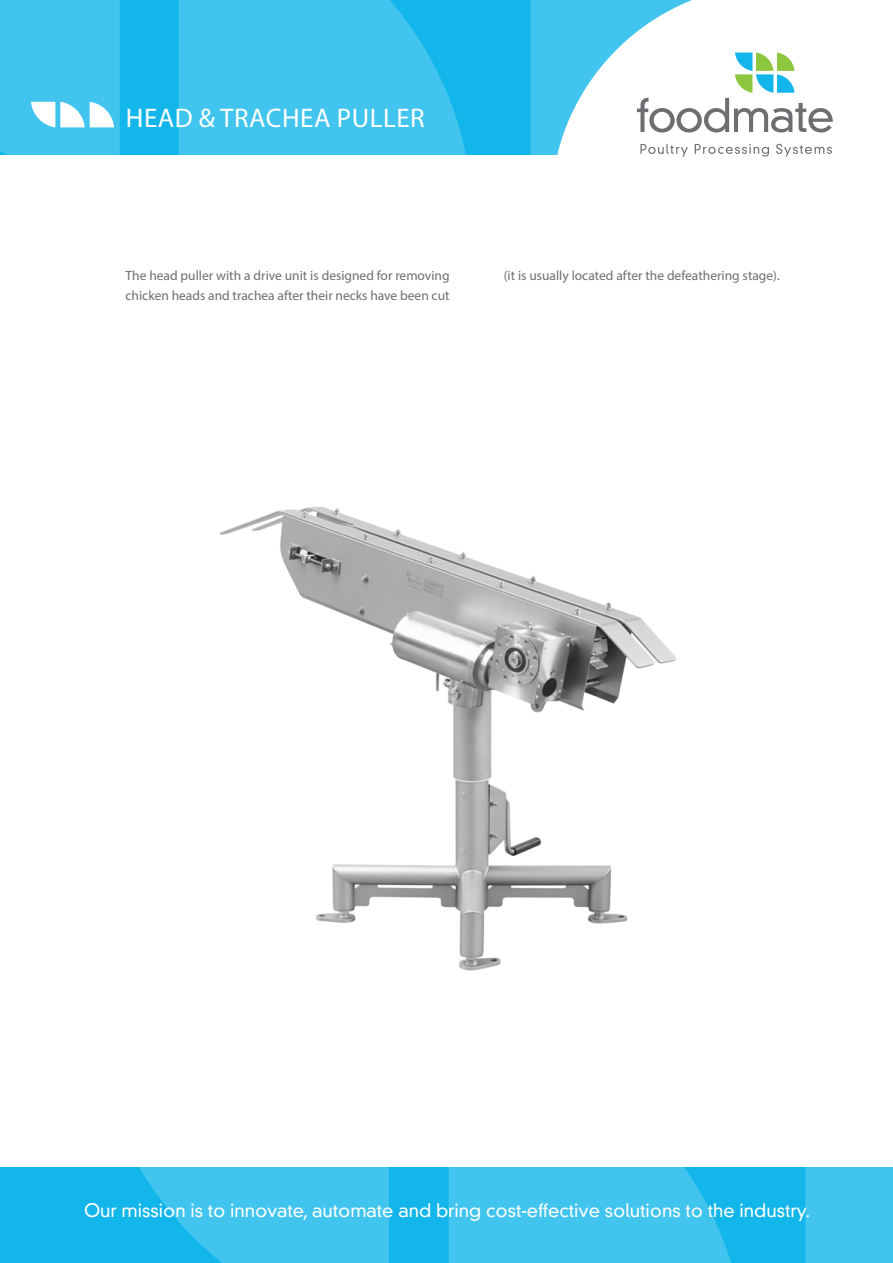
<style>
.page{position:relative;width:893px;height:1263px;background:#fff}
.page>*{position:absolute;margin:0;border:0;box-sizing:border-box;transform-origin:0 0}
.t1{font:27px "Myriad Pro";letter-spacing:.02em;color:#fff}
.t2{font:300 18px "DIN Neuzeit Grotesk LT Pro";color:#fff}
.t3{font:13.5px/19.5px "Myriad Pro";color:#6d6e71}
</style>
<div class="page">
<div style="left:0;top:0;width:893px;height:155px;background:#13b6ea"></div>
<svg style="left:179px;top:0;width:287px;height:155px;background:#3cc2ed"></svg>
<div style="left:530px;top:0;width:22px;height:155px;background:#41c4ee"></div>
<svg style="left:552px;top:0;width:341px;height:155px;background:#d4f1fb"></svg>
<img style="left:219px;top:506px;width:457px;height:465px">
<div style="left:0;top:1167px;width:893px;height:96px;background:#13b6ea"></div>
<div style="left:449px;top:1167px;width:282px;height:96px;background:#41c4ee"></div>
<svg style="left:139px;top:1167px;width:250px;height:96px;background:#3ac1ed"></svg>
<div style="left:805px;top:1167px;width:88px;height:96px;background:#41c4ee"></div>
<svg style="left:637px;top:53px;width:196px;height:80px;background:#dbe5e1"></svg>
<svg style="left:640px;top:144px;width:48px;height:13px"></svg>
<svg style="left:695px;top:144px;width:74px;height:13px"></svg>
<svg style="left:776px;top:144px;width:56px;height:13px"></svg>
<svg style="left:0;top:0;width:120px;height:155px;background:#4ec8ef"></svg>
<h1 class="t1" style="left:126px;top:101px;width:300px">HEAD &amp; TRACHEA PULLER</h1>
<p class="t3" style="left:126px;top:266px;width:326px">The head puller with a drive unit is designed for removing chicken heads and trachea after their necks have been cut</p>
<p class="t3" style="left:504px;top:266px;width:278px">(it is usually located after the defeathering stage).</p>
<h2 class="t2" style="left:84px;top:1200px;width:727px">Our mission is to innovate, automate and bring cost-effective solutions to the industry.</h2>
</div>
